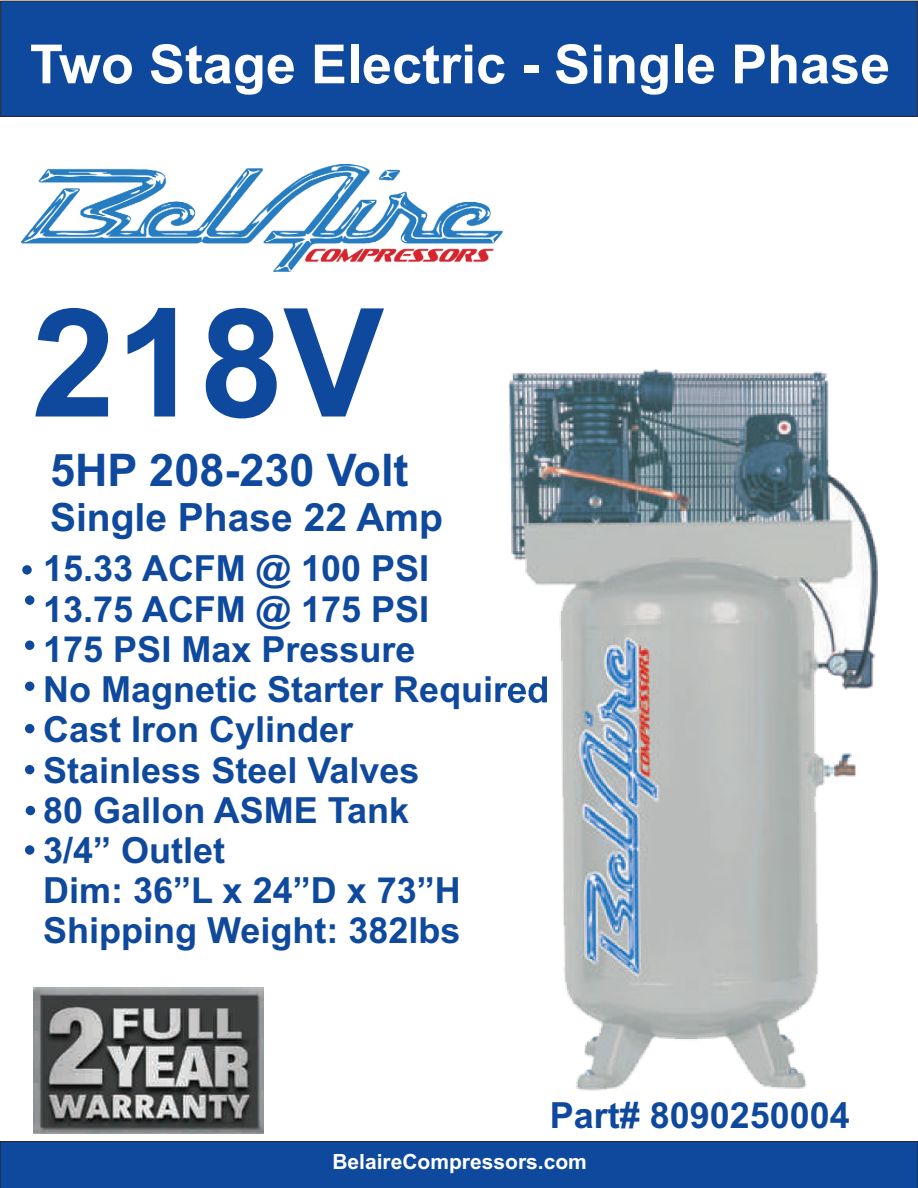
<style>
.page{position:relative;width:918px;height:1188px;background:#fff}
.page>*{position:absolute;margin:0;border:0;box-sizing:border-box;transform-origin:0 0}
.t1{font:700 151.05px "Arial";color:#0f499d}
.t2{font:700 54px "Arial";color:#fff}
.t3{font:700 45px "Arial";color:#0f499d}
.t4{font:700 39px "Arial";color:#0f499d}
.t5{font:700 36px/40.2px "Arial";color:#0f499d}
.t6{font:700 21px "Arial";color:#fff}
</style>
<div class="page">
<div style="left:0;top:1px;width:918px;height:116px;background:#0f499d"></div>
<div style="left:0;top:1141px;width:918px;height:47px;background:#0f499d"></div>
<img style="left:21px;top:164px;width:482px;height:108px">
<img style="left:34px;top:987px;width:230px;height:147px">
<div style="left:19px;top:562px;width:16px;height:16px;background:#0f499d;border:3px solid #fff;border-radius:50%"></div>
<div style="left:22px;top:842px;width:15px;height:16px;background:#0f499d;border:3px solid #fff;border-radius:50%"></div>
<div style="left:23px;top:803px;width:15px;height:15px;background:#0f499d;border:3px solid #fff;border-radius:50%"></div>
<div style="left:22px;top:762px;width:15px;height:15px;background:#0f499d;border:3px solid #fff;border-radius:50%"></div>
<div style="left:22px;top:721px;width:15px;height:15px;background:#0f499d;border:3px solid #fff;border-radius:50%"></div>
<div style="left:22px;top:679px;width:15px;height:15px;background:#0f499d;border:3px solid #fff;border-radius:50%"></div>
<div style="left:22px;top:637px;width:15px;height:16px;background:#0f499d;border:3px solid #fff;border-radius:50%"></div>
<div style="left:22px;top:592px;width:15px;height:16px;background:#0f499d;border:3px solid #fff;border-radius:50%"></div>
<img style="left:509px;top:369px;width:369px;height:722px">
<h2 class="t2" style="left:30px;top:44px;width:862px">Two Stage Electric - Single Phase</h2>
<h1 class="t1" style="left:32px;top:307px;width:354px">218V</h1>
<p class="t3" style="left:50px;top:454px;width:360px">5HP 208-230 Volt</p>
<p class="t4" style="left:50px;top:503px;width:395px">Single Phase 22 Amp</p>
<p class="t5" style="left:43px;top:552px;width:508px">15.33 ACFM @ 100 PSI<br>13.75 ACFM @ 175 PSI<br>175 PSI Max Pressure<br>No Magnetic Starter Required<br>Cast Iron Cylinder<br>Stainless Steel Valves<br>80 Gallon ASME Tank<br>3/4” Outlet<br>Dim: 36”L x 24”D x 73”H<br>Shipping Weight: 382lbs</p>
<p class="t5" style="left:550px;top:1099px;width:302px">Part# 8090250004</p>
<p class="t6" style="left:332px;top:1154px;width:256px">BelaireCompressors.com</p>
</div>
